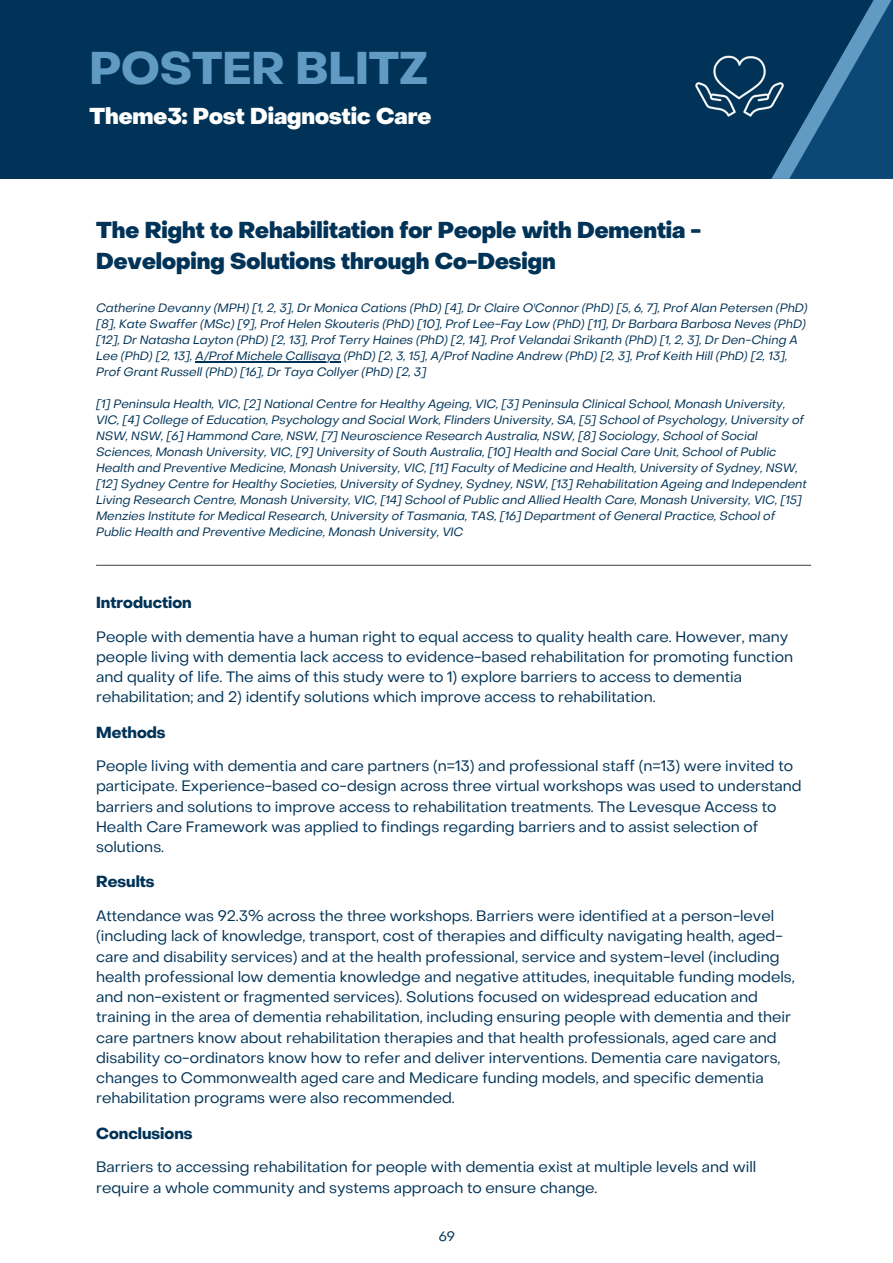
<style>
.page{position:relative;width:893px;height:1263px;background:#fff}
.page>*{position:absolute;margin:0;border:0;box-sizing:border-box;transform-origin:0 0}
.t1{font:700 45px "Object Sans";color:#619ac2}
.t2{font:800 22.5px/31.5px "Object Sans";color:#003357}
.t3{font:800 22.5px "Object Sans";color:#fff}
.t4{font:700 15.75px "Object Sans";color:#003357}
.t5{font:15px/20.2px "Object Sans";color:#003357}
.t6{font:13.5px "Object Sans";color:#003357}
.t7{font:italic 12px/16px "Object Sans";color:#003357}
</style>
<div class="page">
<div style="left:0;top:0;width:892px;height:179px;background:#003357"></div>
<svg style="left:771px;top:148px;width:18px;height:31px"></svg>
<svg style="left:789px;top:0;width:103px;height:179px;fill:#0b4876"></svg>
<hr style="left:96px;top:564px;width:715px;height:2px;background:#545454">
<hr style="left:195px;top:361px;width:146px;height:1px;background:#003357">
<img style="left:695px;top:55px;width:89px;height:62px">
<h3 class="t1" style="left:89px;top:50px;width:340px">POSTER BLITZ</h3>
<h4 class="t3" style="left:89px;top:107px;width:343px">Theme3: Post Diagnostic Care</h4>
<p class="t2" style="left:96px;top:216px;width:606px">The Right to Rehabilitation for People with Dementia -<br>Developing Solutions through Co-Design</p>
<h4 class="t7" style="left:96px;top:301px;width:713px">Catherine Devanny (MPH) [1, 2, 3], Dr Monica Cations (PhD) [4], Dr Claire O'Connor (PhD) [5, 6, 7], Prof Alan Petersen (PhD) [8], Kate Swaffer (MSc) [9], Prof Helen Skouteris (PhD) [10], Prof Lee-Fay Low (PhD) [11], Dr Barbara Barbosa Neves (PhD) [12], Dr Natasha Layton (PhD) [2, 13], Prof Terry Haines (PhD) [2, 14], Prof Velandai Srikanth (PhD) [1, 2, 3], Dr Den-Ching A Lee (PhD) [2, 13], A/Prof Michele Callisaya (PhD) [2, 3, 15], A/Prof Nadine Andrew (PhD) [2, 3], Prof Keith Hill (PhD) [2, 13],</h4>
<h3 class="t7" style="left:96px;top:365px;width:332px">Prof Grant Russell (PhD) [16], Dr Taya Collyer (PhD) [2, 3]</h3>
<h3 class="t7" style="left:96px;top:397px;width:709px">[1] Peninsula Health, VIC, [2] National Centre for Healthy Ageing, VIC, [3] Peninsula Clinical School, Monash University, VIC, [4] College of Education, Psychology and Social Work, Flinders University, SA, [5] School of Psychology, University of NSW, NSW, [6] Hammond Care, NSW, [7] Neuroscience Research Australia, NSW, [8] Sociology, School of Social Sciences, Monash University, VIC, [9] University of South Australia, [10] Health and Social Care Unit, School of Public</h3>
<h4 class="t7" style="left:96px;top:461px;width:712px">Health and Preventive Medicine, Monash University, VIC, [11] Faculty of Medicine and Health, University of Sydney, NSW, [12] Sydney Centre for Healthy Societies, University of Sydney, Sydney, NSW, [13] Rehabilitation Ageing and Independent Living Research Centre, Monash University, VIC, [14] School of Public and Allied Health Care, Monash University, VIC, [15] Menzies Institute for Medical Research, University of Tasmania, TAS, [16] Department of General Practice, School of Public Health and Preventive Medicine, Monash University, VIC</h4>
<h2 class="t4" style="left:96px;top:596px;width:97px">Introduction</h2>
<h2 class="t5" style="left:96px;top:627px;width:698px">People with dementia have a human right to equal access to quality health care. However, many people living with dementia lack access to evidence-based rehabilitation for promoting function and quality of life. The aims of this study were to 1) explore barriers to access to dementia rehabilitation; and 2) identify solutions which improve access to rehabilitation.</h2>
<p class="t4" style="left:96px;top:725px;width:71px">Methods</p>
<h1 class="t5" style="left:96px;top:757px;width:707px">People living with dementia and care partners (n=13) and professional staff (n=13) were invited to participate. Experience-based co-design across three virtual workshops was used to understand barriers and solutions to improve access to rehabilitation treatments. The Levesque Access to Health Care Framework was applied to findings regarding barriers and to assist selection of solutions.</h1>
<h3 class="t4" style="left:96px;top:875px;width:60px">Results</h3>
<p class="t5" style="left:96px;top:907px;width:700px">Attendance was 92.3% across the three workshops. Barriers were identified at a person-level (including lack of knowledge, transport, cost of therapies and difficulty navigating health, aged&shy;care and disability services) and at the health professional, service and system-level (including health professional low dementia knowledge and negative attitudes, inequitable funding models, and non-existent or fragmented services). Solutions focused on widespread education and training in the area of dementia rehabilitation, including ensuring people with dementia and their care partners know about rehabilitation therapies and that health professionals, aged care and disability co-ordinators know how to refer and deliver interventions. Dementia care navigators, changes to Commonwealth aged care and Medicare funding models, and specific dementia rehabilitation programs were also recommended.</p>
<h3 class="t4" style="left:96px;top:1126px;width:98px">Conclusions</h3>
<h4 class="t5" style="left:96px;top:1158px;width:661px">Barriers to accessing rehabilitation for people with dementia exist at multiple levels and will require a whole community and systems approach to ensure change.</h4>
<p class="t6" style="left:438px;top:1230px;width:18px">69</p>
</div>
